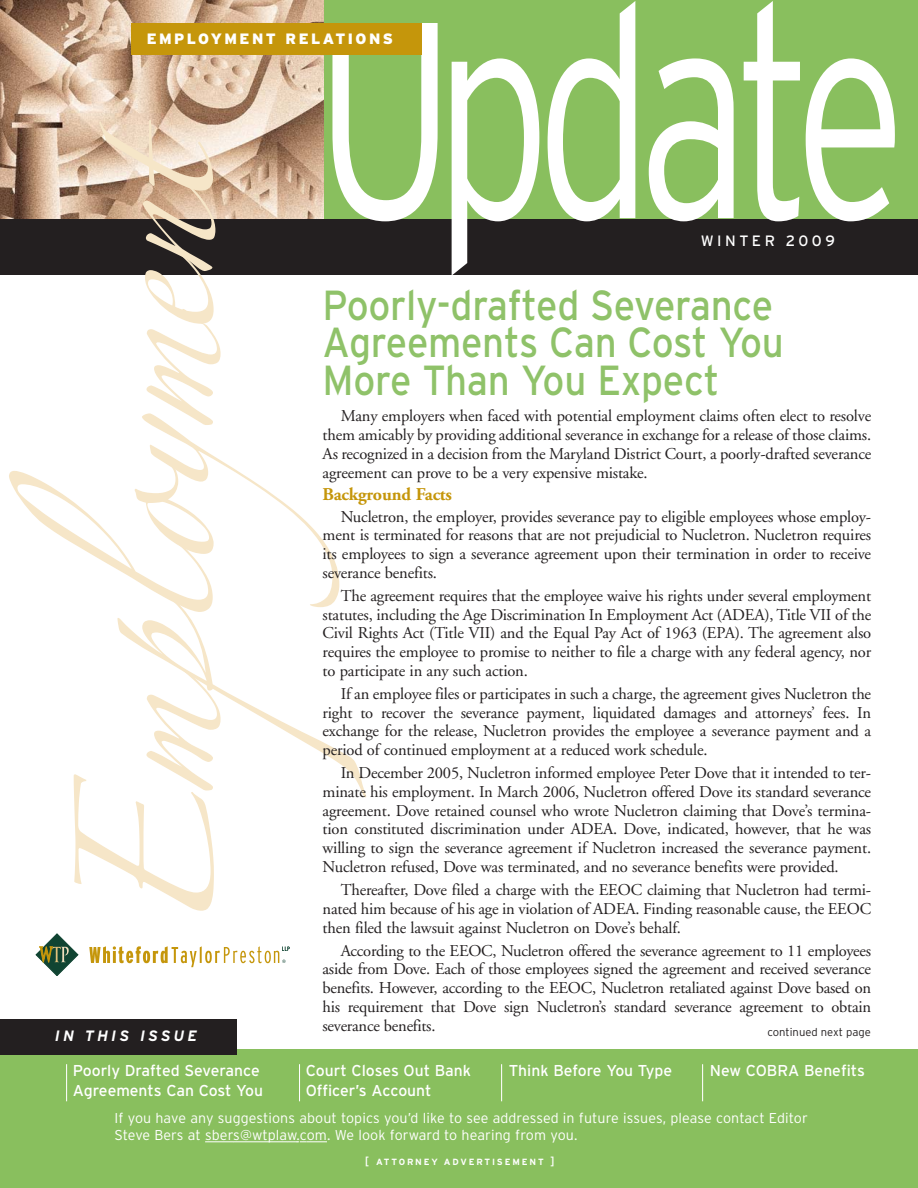
<style>
.page{position:relative;width:918px;height:1188px;background:#fff}
.page>*{position:absolute;margin:0;border:0;box-sizing:border-box;transform-origin:0 0}
.t1{font:300 297.9px "Interstate";letter-spacing:-.07em;color:#fff;scale:.7 1}
.t2{font:42px/37.5px "Interstate";letter-spacing:-.005em;color:#8fc269;scale:.92 1}
.t3{font:700 18px "Adobe Garamond";letter-spacing:-.01em;color:#c5960b}
.t4{font:16.5px/18.8px "Adobe Garamond";letter-spacing:-.01em;color:#231f20;text-align:justify}
.t5{font:15.75px/19.5px "Interstate";color:#fff}
.t6{font:900 15px "Interstate";letter-spacing:.165em;color:#fff}
.t7{font:italic 700 15px "Interstate";letter-spacing:.205em;color:#fff}
.t8{font:15px "Interstate";letter-spacing:.23em;color:#fff}
.t9{font:300 14.25px/17.2px "Interstate";letter-spacing:.005em;color:#fff}
.t10{font:300 11.25px "Interstate";color:#231f20}
.t11{font:700 9px "Interstate";letter-spacing:.205em;color:#fff}
.s1{font-weight:400;font-size:12px}
</style>
<div class="page">
<img style="left:0;top:0;width:324px;height:219px">
<div style="left:324px;top:0;width:594px;height:219px;background:#89bf5e"></div>
<div style="left:0;top:219px;width:918px;height:56px;background:#231f20"></div>
<svg style="left:74px;top:774px;width:140px;height:137px"></svg>
<svg style="left:117px;top:612px;width:249px;height:186px"></svg>
<svg style="left:9px;top:120px;width:330px;height:492px"></svg>
<div style="left:0;top:1050px;width:918px;height:138px;background:#89bf5e"></div>
<div style="left:0;top:1019px;width:236px;height:35px;background:#231f20"></div>
<div style="left:131px;top:23px;width:290px;height:32px;background:#c5960b"></div>
<svg style="left:205px;top:1142px;width:28px;height:1px"></svg>
<hr style="left:233px;top:1142px;width:54px;height:1px;background:#fff">
<svg style="left:287px;top:1142px;width:40px;height:1px"></svg>
<hr style="left:66px;top:1064px;width:1px;height:37px;background:#fff">
<hr style="left:299px;top:1064px;width:1px;height:37px;background:#fff">
<hr style="left:501px;top:1064px;width:1px;height:37px;background:#fff">
<hr style="left:702px;top:1064px;width:1px;height:37px;background:#fff">
<svg style="left:36px;top:934px;width:42px;height:42px"></svg>
<svg style="left:89px;top:946px;width:201px;height:21px"></svg>
<h1 class="t1" style="left:314px;top:3px;width:848px">Update</h1>
<p class="t6" style="left:147px;top:33px;width:248px">EMPLOYMENT RELATIONS</p>
<p class="t8" style="left:701px;top:235px;width:136px">WINTER 2009</p>
<p class="t7" style="left:55px;top:1030px;width:144px">IN THIS ISSUE</p>
<h2 class="t2" style="left:323px;top:291px;width:503px">Poorly-drafted Severance<br>Agreements Can Cost You<br>More Than You Expect</h2>
<p class="t4" style="left:323px;top:408px;width:550px;text-indent:18px">Many employers when faced with potential employment claims often elect to resolve them amicably by providing additional severance in exchange for a release of those claims.<br>As recognized in a decision from the Maryland District Court, a poorly-drafted severance agreement can prove to be a very expensive mistake.</p>
<p class="t3" style="left:323px;top:487px;width:131px">Background Facts</p>
<p class="t4" style="left:323px;top:508px;width:550px;text-indent:18px">Nucletron, the employer, provides severance pay to eligible employees whose employ&shy;ment is terminated for reasons that are not prejudicial to Nucletron. Nucletron requires its employees to sign a severance agreement upon their termination in order to receive severance benefits.</p>
<p class="t4" style="left:323px;top:588px;width:550px;text-indent:18px">The agreement requires that the employee waive his rights under several employment statutes, including the Age Discrimination In Employment Act (ADEA), Title VII of the Civil Rights Act (Title VII) and the Equal Pay Act of 1963 (EPA). The agreement also requires the employee to promise to neither to file a charge with any federal agency, nor to participate in any such action.</p>
<p class="t4" style="left:323px;top:686px;width:550px;text-indent:18px">If an employee files or participates in such a charge, the agreement gives Nucletron the right to recover the severance payment, liquidated damages and attorneys’ fees. In exchange for the release, Nucletron provides the employee a severance payment and a period of continued employment at a reduced work schedule.</p>
<p class="t4" style="left:323px;top:765px;width:550px;text-indent:18px">In December 2005, Nucletron informed employee Peter Dove that it intended to ter&shy;minate his employment. In March 2006, Nucletron offered Dove its standard severance agreement. Dove retained counsel who wrote Nucletron claiming that Dove’s termina&shy;tion constituted discrimination under ADEA. Dove, indicated, however, that he was willing to sign the severance agreement if Nucletron increased the severance payment.<br>Nucletron refused, Dove was terminated, and no severance benefits were provided.</p>
<p class="t4" style="left:323px;top:882px;width:550px;text-indent:18px">Thereafter, Dove filed a charge with the EEOC claiming that Nucletron had termi&shy;nated him because of his age in violation of ADEA. Finding reasonable cause, the EEOC then filed the lawsuit against Nucletron on Dove’s behalf.</p>
<p class="t4" style="left:323px;top:943px;width:550px;text-indent:18px">According to the EEOC, Nucletron offered the severance agreement to 11 employees aside from Dove. Each of those employees signed the agreement and received severance benefits. However, according to the EEOC, Nucletron retaliated against Dove based on his requirement that Dove sign Nucletron’s standard severance agreement to obtain severance benefits.</p>
<p class="t10" style="left:768px;top:1028px;width:105px">continued next page</p>
<p class="t5" style="left:73px;top:1063px;width:192px">Poorly Drafted Severance<br>Agreements Can Cost You</p>
<p class="t5" style="left:306px;top:1063px;width:167px">Court Closes Out Bank</p>
<p class="t5" style="left:509px;top:1063px;width:165px">Think Before You Type</p>
<p class="t5" style="left:306px;top:1082px;width:127px">Officer’s Account</p>
<p class="t5" style="left:710px;top:1063px;width:157px">New COBRA Benefits</p>
<p class="t9" style="left:114px;top:1110px;width:695px">If you have any suggestions about topics you’d like to see addressed in future issues, please contact Editor<br>Steve Bers at sbers@wtplaw.com. We look forward to hearing from you.</p>
<p class="t11" style="left:365px;top:1158px;width:191px"><span class="s1">[</span> ATTORNEY ADVERTISEMENT <span class="s1">]</span></p>
</div>
